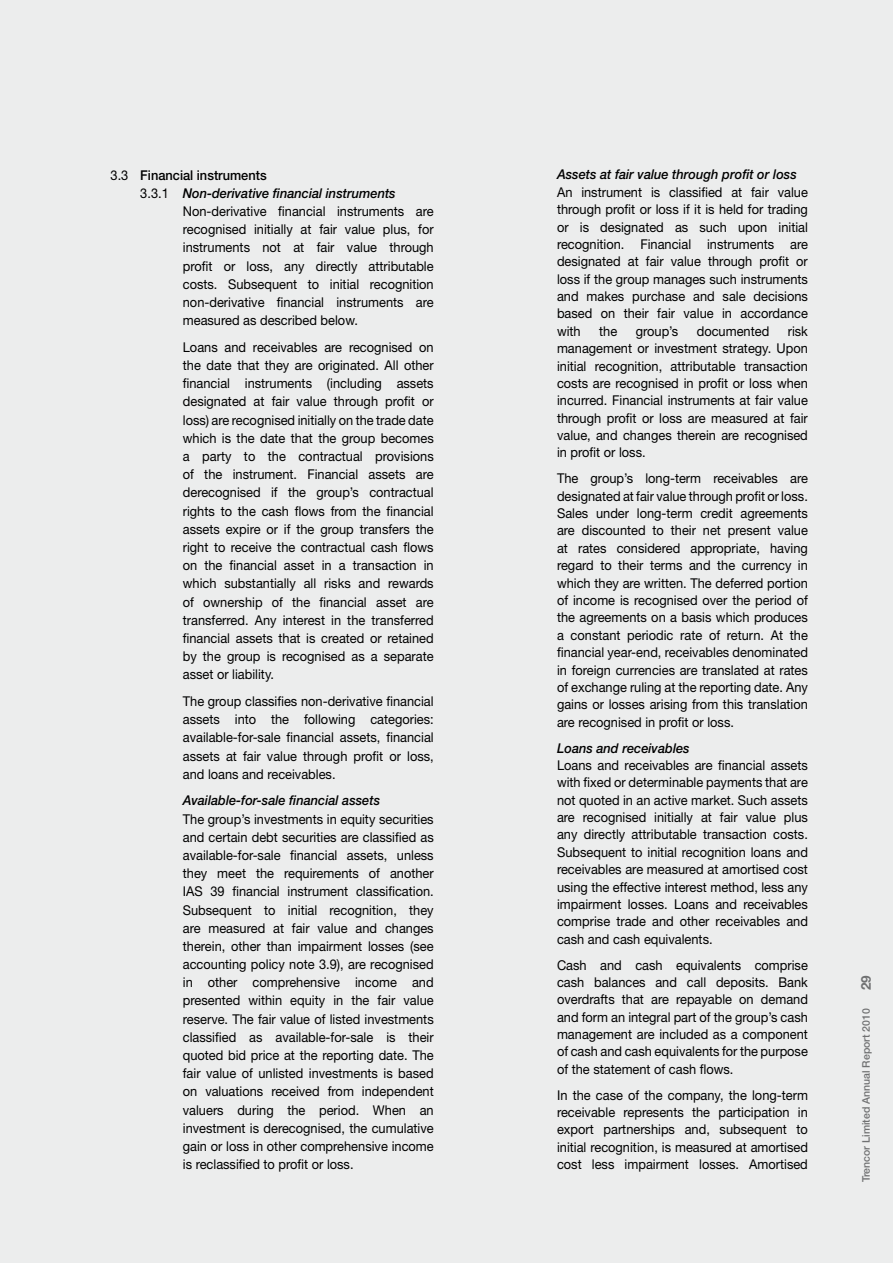
<style>
.page{position:relative;width:893px;height:1263px;background:#eceded}
.page>*{position:absolute;margin:0;border:0;box-sizing:border-box;transform-origin:0 0}
.t1{font:13.5px/17.4px "Helvetica Neue LT Std";color:#000;text-align:justify;scale:.95 1}
.t2{font:italic 500 13.5px "Helvetica Neue LT Std";color:#000;scale:.95 1}
.t3{font:500 13.5px "Helvetica Neue LT Std";color:#000;scale:.95 1}
.t4{font:700 13.5px "Helvetica Neue LT Std";color:#707172}
.t5{font:500 10.5px "Helvetica Neue LT Std";color:#707172}
.s1{font-weight:400}
.s2{font-weight:400;font-style:normal}
</style>
<div class="page">
<p class="t3" style="left:111px;top:167px;width:166px"><span class="s1">3.3</span> Financial instruments</p>
<p class="t2" style="left:140px;top:185px;width:270px"><span class="s2">3.3.1</span> Non-derivative financial instruments</p>
<p class="t1" style="left:183px;top:202px;width:266px">Non-derivative financial instruments are</p>
<p class="t1" style="left:183px;top:221px;width:266px">recognised initially at fair value plus, for</p>
<p class="t1" style="left:183px;top:239px;width:266px">instruments not at fair value through</p>
<p class="t1" style="left:183px;top:257px;width:266px">profit or loss, any directly attributable</p>
<p class="t1" style="left:183px;top:275px;width:266px">costs. Subsequent to initial recognition</p>
<p class="t1" style="left:183px;top:293px;width:266px">non-derivative financial instruments are</p>
<p class="t1" style="left:183px;top:312px;width:186px">measured as described below.</p>
<p class="t1" style="left:183px;top:338px;width:266px;line-height:18.1px">Loans and receivables are recognised on the date that they are originated. All other financial instruments (including assets designated at fair value through profit or loss) are recognised initially on the trade date which is the date that the group becomes a party to the contractual provisions of the instrument. Financial assets are derecognised if the group’s contractual rights to the cash flows from the financial assets expire or if the group transfers the right to receive the contractual cash flows on the financial asset in a transaction in which substantially all risks and rewards of ownership of the financial asset are transferred. Any interest in the transferred financial assets that is created or retained by the group is recognised as a separate asset or liability.</p>
<p class="t1" style="left:183px;top:692px;width:266px;line-height:18.1px">The group classifies non-derivative financial assets into the following categories: available-for-sale financial assets, financial assets at fair value through profit or loss, and loans and receivables.</p>
<p class="t2" style="left:183px;top:793px;width:209px">Available-for-sale financial assets</p>
<p class="t1" style="left:183px;top:809px;width:266px;line-height:18.1px">The group’s investments in equity securities and certain debt securities are classified as available-for-sale financial assets, unless they meet the requirements of another IAS 39 financial instrument classification.<br>Subsequent to initial recognition, they are measured at fair value and changes therein, other than impairment losses (see accounting policy note 3.9), are recognised in other comprehensive income and presented within equity in the fair value reserve. The fair value of listed investments classified as available-for-sale is their quoted bid price at the reporting date. The fair value of unlisted investments is based on valuations received from independent valuers during the period. When an investment is derecognised, the cumulative gain or loss in other comprehensive income is reclassified to profit or loss.</p>
<p class="t2" style="left:557px;top:167px;width:254px">Assets at fair value through profit or loss</p>
<p class="t1" style="left:557px;top:183px;width:266px">An instrument is classified at fair value through profit or loss if it is held for trading or is designated as such upon initial recognition. Financial instruments are designated at fair value through profit or loss if the group manages such instruments and makes purchase and sale decisions based on their fair value in accordance with</p>
<p class="t1" style="left:557px;top:322px;width:266px;text-indent:231px">risk management or investment strategy. Upon initial recognition, attributable transaction costs are recognised in profit or loss when incurred. Financial instruments at fair value through profit or loss are measured at fair value, and changes therein are recognised in profit or loss.</p>
<p class="t1" style="left:557px;top:470px;width:266px">The group’s long-term receivables are designated at fair value through profit or loss.<br>Sales under long-term credit agreements are discounted to their net present value at rates considered appropriate, having regard to their terms and the currency in which they are written. The deferred portion of income is recognised over the period of the agreements on a basis which produces a constant periodic rate of return. At the financial year-end, receivables denominated in foreign currencies are translated at rates of exchange ruling at the reporting date. Any gains or losses arising from this translation are recognised in profit or loss.</p>
<p class="t2" style="left:557px;top:740px;width:141px">Loans and receivables</p>
<p class="t1" style="left:557px;top:756px;width:266px">Loans and receivables are financial assets with fixed or determinable payments that are not quoted in an active market. Such assets are recognised initially at fair value plus any directly attributable transaction costs.<br>Subsequent to initial recognition loans and receivables are measured at amortised cost using the effective interest method, less any impairment losses. Loans and receivables comprise trade and other receivables and cash and cash equivalents.</p>
<p class="t1" style="left:557px;top:956px;width:266px">Cash and cash equivalents comprise cash balances and call deposits. Bank overdrafts that are repayable on demand and form an integral part of the group’s cash management are included as a component of cash and cash equivalents for the purpose of the statement of cash flows.</p>
<p class="t1" style="left:557px;top:1086px;width:266px">In the case of the company, the long-term receivable represents the participation in export partnerships and, subsequent to initial recognition, is measured at amortised cost less impairment losses. Amortised</p>
<p class="t1" style="left:599px;top:322px;width:21px">the</p>
<p class="t1" style="left:636px;top:322px;width:46px">group’s</p>
<p class="t1" style="left:697px;top:322px;width:78px">documented</p>
<p class="t4" style="left:858px;top:990px;width:17px;rotate:-90deg">29</p>
<p class="t5" style="left:860px;top:1182px;width:175px;rotate:-90deg">Trencor Limited Annual Report 2010</p>
</div>
